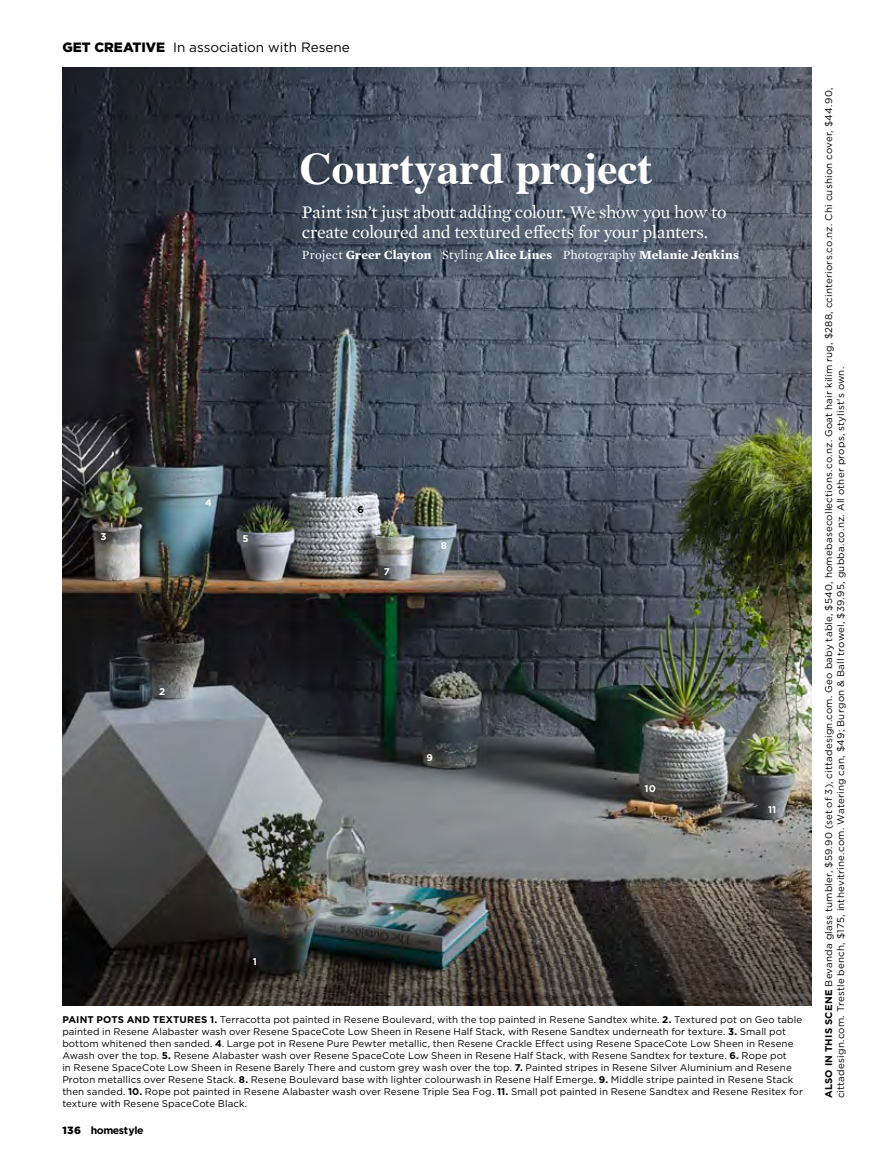
<style>
.page{position:relative;width:892px;height:1165px;background:#fff}
.page>*{position:absolute;margin:0;border:0;box-sizing:border-box;transform-origin:0 0}
.t1{font:700 45px "Times";color:#fff}
.t2{font:18px/19.5px "Mercury Text G1";letter-spacing:-.015em;color:#fff}
.t3{font:13.5px "Gotham";color:#000}
.t4{font:700 12.75px "Mercury Text G1";letter-spacing:.015em;color:#fff}
.t5{font:700 10.5px "Gotham";letter-spacing:-.035em;color:#000}
.t6{font:9.75px/12px "Gotham";letter-spacing:.01em;color:#000}
.t7{font:700 9.75px "Gotham";letter-spacing:.025em;color:#000}
.t8{font:700 9.75px "Gotham";color:#fff}
.s1{font-weight:900}
.s2{font-weight:400}
.s3{font-weight:700}
</style>
<div class="page">
<img style="left:62px;top:67px;width:749px;height:938px">
<h3 class="t3" style="left:62px;top:39px;width:289px"><span class="s1">GET CREATIVE</span> In association with Resene</h3>
<h1 class="t1" style="left:299px;top:125px;width:354px">Courtyard project</h1>
<h2 class="t2" style="left:302px;top:202px;width:426px">Paint isn’t just about adding colour. We show you how to create coloured and textured effects for your planters.</h2>
<h3 class="t4" style="left:301px;top:245px;width:438px"><span class="s2">Project</span> Greer Clayton <span class="s2">Styling</span> Alice Lines <span class="s2">Photography</span> Melanie Jenkins</h3>
<p class="t8" style="left:101px;top:530px;width:8px">3</p>
<p class="t8" style="left:205px;top:496px;width:8px">4</p>
<p class="t8" style="left:242px;top:532px;width:8px">5</p>
<p class="t8" style="left:159px;top:685px;width:8px">2</p>
<p class="t8" style="left:253px;top:956px;width:6px">1</p>
<p class="t7" style="left:357px;top:503px;width:8px">6</p>
<p class="t8" style="left:383px;top:565px;width:8px">7</p>
<p class="t8" style="left:440px;top:539px;width:8px">8</p>
<p class="t8" style="left:426px;top:751px;width:8px">9</p>
<p class="t8" style="left:644px;top:782px;width:13px">10</p>
<p class="t8" style="left:767px;top:803px;width:10px">11</p>
<p class="t6" style="left:62px;top:1013px;width:741px"><span class="s3">PA INT POTS AND TEXT URES 1.</span> Terracotta pot painted in Resene Boulevard, with the top painted in Resene Sandtex white. <span class="s3">2.</span> Textured pot on Geo table painted in Resene Alabaster wash over Resene SpaceCote Low Sheen in Resene Half Stack, with Resene Sandtex underneath for texture. <span class="s3">3.</span> Small pot bottom whitened then sanded. <span class="s3">4</span>. Large pot in Resene Pure Pewter metallic, then Resene Crackle Effect using Resene SpaceCote Low Sheen in Resene Awash over the top. <span class="s3">5.</span> Resene Alabaster wash over Resene SpaceCote Low Sheen in Resene Half Stack, with Resene Sandtex for texture. <span class="s3">6.</span> Rope pot<br>in Resene SpaceCote Low Sheen in Resene Barely There and custom grey wash over the top. <span class="s3">7.</span> Painted stripes in Resene Silver Aluminium and Resene Proton metallics over Resene Stack. <span class="s3">8.</span> Resene Boulevard base with lighter colourwash in Resene Half Emerge. <span class="s3">9.</span> Middle stripe painted in Resene Stack then sanded. <span class="s3">10.</span> Rope pot painted in Resene Alabaster wash over Resene Triple Sea Fog. <span class="s3">11.</span> Small pot painted in Resene Sandtex and Resene Resitex for texture with Resene SpaceCote Black.</p>
<p class="t5" style="left:62px;top:1123px;width:83px"><span class="s1">136</span> HOMESTYLE</p>
<p class="t6" style="left:822px;top:1098px;width:1012px;text-indent:112px;rotate:-90deg">Bevanda glass tumbler, $59.90 (set of 3), cittadesign.com. Geo baby table, $540, homebasecollections.co.nz. Goat hair kilim rug, $288, ccinteriors.co.nz. Chi cushion cover, $44.90, cittadesign.com. Trestle bench, $175, inthevitrine.com. Watering can, $49; Burgon &amp; Ball trowel, $39.95, gubba.co.nz. All other props, stylist's own.</p>
<p class="t7" style="left:821px;top:1098px;width:94px;rotate:-90deg">ALSO IN THIS SCENE</p>
</div>
